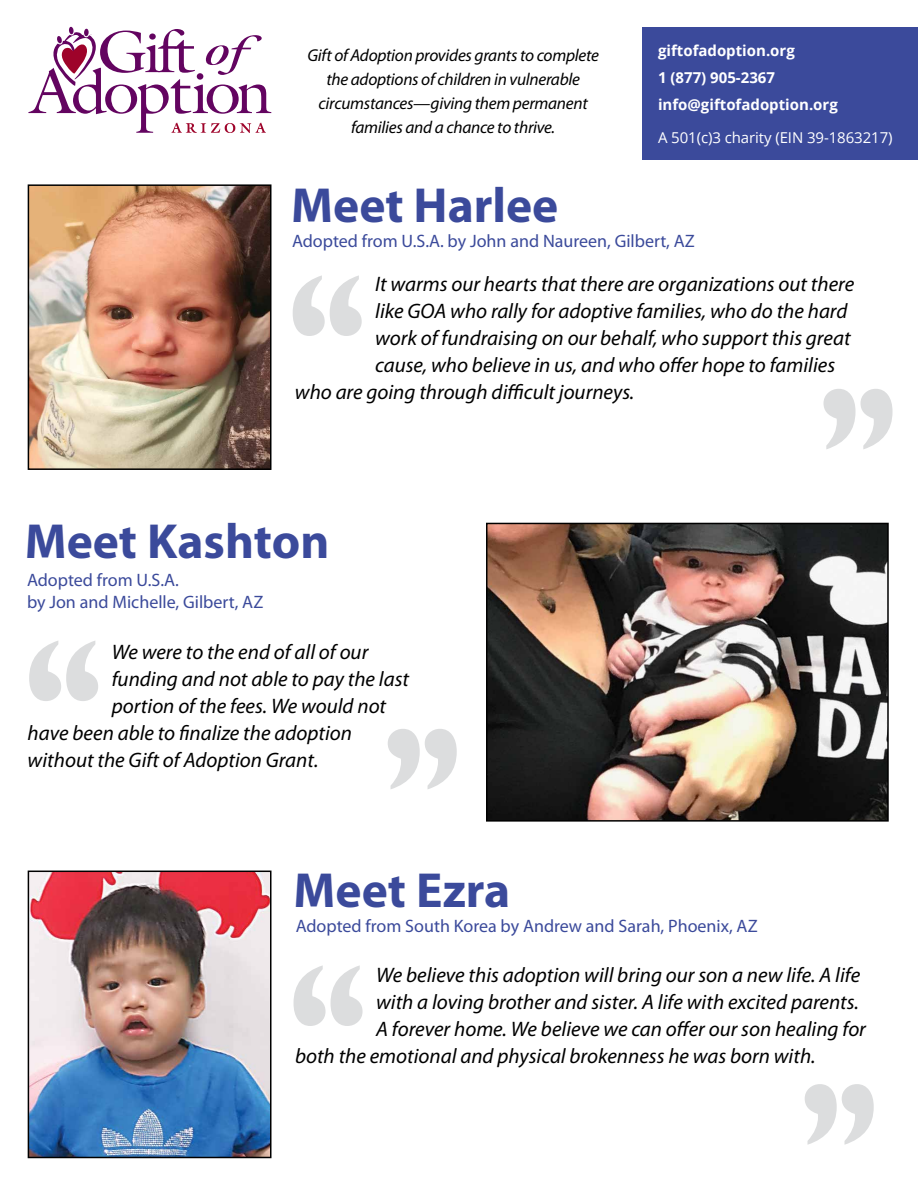
<style>
.page{position:relative;width:918px;height:1188px;background:#fff}
.page>*{position:absolute;margin:0;border:0;box-sizing:border-box;transform-origin:0 0}
.t1{font:700 49.5px "Myriad Pro";color:#3b4a9b}
.t2{font:italic 21px "Myriad Pro";color:#000}
.t3{font:18px/21.6px "Myriad Pro";color:#3b4a9b}
.t4{font:italic 17.25px/24px "Myriad Pro";letter-spacing:-.015em;color:#000;text-align:center}
.t5{font:700 15px/27px "Open Sans";color:#fff}
.t6{font:15px "Open Sans";letter-spacing:-.005em;color:#fff}
</style>
<div class="page">
<div style="left:643px;top:27px;width:275px;height:133px;background:#3b4a9b"></div>
<img style="left:31px;top:874px;width:238px;height:281px">
<div style="left:28px;top:871px;width:244px;height:287px;border:2px solid #000"></div>
<img style="left:31px;top:187px;width:238px;height:280px">
<div style="left:28px;top:184px;width:244px;height:286px;border:2px solid #000"></div>
<img style="left:489px;top:526px;width:397px;height:293px">
<div style="left:486px;top:523px;width:403px;height:299px;border:2px solid #000"></div>
<svg style="left:28px;top:27px;width:243px;height:106px"></svg>
<svg style="left:824px;top:389px;width:69px;height:60px"></svg>
<svg style="left:293px;top:275px;width:69px;height:61px"></svg>
<svg style="left:388px;top:729px;width:69px;height:60px"></svg>
<svg style="left:29px;top:641px;width:69px;height:60px"></svg>
<svg style="left:805px;top:1084px;width:69px;height:61px"></svg>
<svg style="left:294px;top:965px;width:69px;height:61px"></svg>
<p class="t4" style="left:307px;top:43px;width:293px">Gift of Adoption provides grants to complete the adoptions of children in vulnerable circumstances—giving them permanent families and a chance to thrive.</p>
<h1 class="t1" style="left:291px;top:173px;width:269px">Meet Harlee</h1>
<p class="t5" style="left:658px;top:37px;width:181px">giftofadoption.org<br>1 (877) 905-2367 info@giftofadoption.org</p>
<p class="t6" style="left:658px;top:128px;width:236px">A 501(c)3 charity (EIN 39-1863217)</p>
<p class="t3" style="left:292px;top:230px;width:404px">Adopted from U.S.A. by John and Naureen, Gilbert, AZ</p>
<p class="t2" style="left:375px;top:271px;width:481px">It warms our hearts that there are organizations out there</p>
<p class="t2" style="left:375px;top:298px;width:474px">like GOA who rally for adoptive families, who do the hard</p>
<p class="t2" style="left:375px;top:325px;width:477px">work of fundraising on our behalf, who support this great</p>
<p class="t2" style="left:375px;top:352px;width:461px">cause, who believe in us, and who offer hope to families</p>
<p class="t2" style="left:295px;top:379px;width:341px">who are going through difficult journeys.</p>
<h1 class="t1" style="left:25px;top:509px;width:306px">Meet Kashton</h1>
<p class="t3" style="left:27px;top:569px;width:238px">Adopted from U.S.A.<br>by Jon and Michelle, Gilbert, AZ</p>
<p class="t2" style="left:112px;top:639px;width:258px">We were to the end of all of our</p>
<p class="t2" style="left:112px;top:666px;width:299px">funding and not able to pay the last</p>
<p class="t2" style="left:112px;top:693px;width:276px">portion of the fees. We would not</p>
<p class="t2" style="left:28px;top:720px;width:326px">have been able to finalize the adoption</p>
<p class="t2" style="left:28px;top:747px;width:292px">without the Gift of Adoption Grant.</p>
<h1 class="t1" style="left:294px;top:858px;width:218px">Meet Ezra</h1>
<p class="t3" style="left:296px;top:915px;width:463px">Adopted from South Korea by Andrew and Sarah, Phoenix, AZ</p>
<p class="t2" style="left:376px;top:962px;width:486px">We believe this adoption will bring our son a new life. A life</p>
<p class="t2" style="left:376px;top:989px;width:484px">with a loving brother and sister. A life with excited parents.</p>
<p class="t2" style="left:376px;top:1016px;width:491px">A forever home. We believe we can offer our son healing for</p>
<p class="t2" style="left:295px;top:1043px;width:522px">both the emotional and physical brokenness he was born with.</p>
</div>
